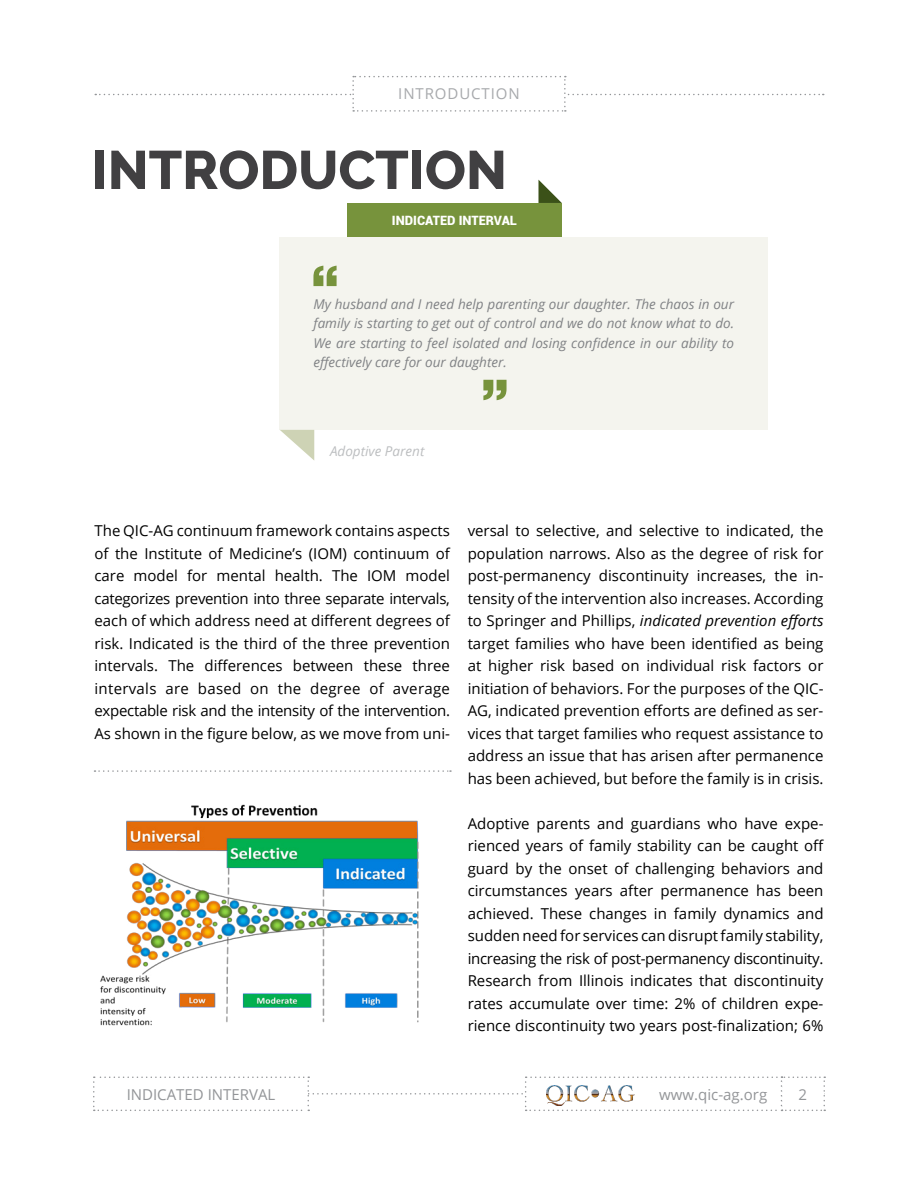
<style>
.page{position:relative;width:918px;height:1188px;background:#fff}
.page>*{position:absolute;margin:0;border:0;box-sizing:border-box;transform-origin:0 0}
.t1{font:800 54px "Raleway";color:#414042}
.t2{font:15px/22.5px "Open Sans";color:#000;text-align:justify}
.t3{font:15px "Open Sans";color:#939598}
.t4{font:15px "Open Sans";letter-spacing:.06em;color:#a7a9ac}
.t5{font:italic 13.5px/19.5px "Open Sans";color:#808285;text-align:justify}
.t6{font:italic 13.5px "Open Sans";color:#bcbec0}
.t7{font:900 12.9px "Roboto";color:#fff}
.s1{font-style:italic}
</style>
<div class="page">
<svg style="left:93px;top:1077px;width:732px;height:34px"></svg>
<img style="left:547px;top:1086px;width:87px;height:20px">
<svg style="left:95px;top:76px;width:729px;height:36px"></svg>
<img style="left:100px;top:804px;width:319px;height:222px">
<svg style="left:94px;top:770px;width:357px;height:2px"></svg>
<div style="left:347px;top:203px;width:215px;height:35px;background:#77933c"></div>
<svg style="left:538px;top:180px;width:24px;height:23px"></svg>
<div style="left:280px;top:238px;width:488px;height:192px;background:#f4f4ee"></div>
<svg style="left:313px;top:266px;width:24px;height:20px"></svg>
<svg style="left:483px;top:380px;width:24px;height:20px"></svg>
<svg style="left:280px;top:430px;width:34px;height:30px"></svg>
<p class="t4" style="left:398px;top:84px;width:123px">INTRODUCTION</p>
<h1 class="t1" style="left:92px;top:139px;width:417px">INTRODUCTION</h1>
<p class="t7" style="left:392px;top:211px;width:127px">INDICATED INTERVAL</p>
<p class="t5" style="left:313px;top:294px;width:422px">My husband and I need help parenting our daughter. The chaos in our family is starting to get out of control and we do not know what to do.<br>We are starting to feel isolated and losing confidence in our ability to effectively care for our daughter.</p>
<p class="t6" style="left:330px;top:442px;width:96px">Adoptive Parent</p>
<p class="t2" style="left:94px;top:519px;width:357px">The QIC-AG continuum framework contains aspects of the Institute of Medicine’s (IOM) continuum of care model for mental health. The IOM model categorizes prevention into three separate intervals, each of which address need at different degrees of risk. Indicated is the third of the three prevention intervals. The differences between these three intervals are based on the degree of average expectable risk and the intensity of the intervention.<br>As shown in the figure below, as we move from uni-</p>
<p class="t2" style="left:468px;top:519px;width:357px">versal to selective, and selective to indicated, the population narrows. Also as the degree of risk for post-permanency discontinuity increases, the in&shy;tensity of the intervention also increases. According to Springer and Phillips, <span class="s1">indicated prevention efforts </span>target families who have been identified as being at higher risk based on individual risk factors or initiation of behaviors. For the purposes of the QIC-AG, indicated prevention efforts are defined as ser&shy;vices that target families who request assistance to address an issue that has arisen after permanence has been achieved, but before the family is in crisis.</p>
<p class="t2" style="left:468px;top:812px;width:358px">Adoptive parents and guardians who have expe&shy;rienced years of family stability can be caught off guard by the onset of challenging behaviors and circumstances years after permanence has been achieved. These changes in family dynamics and sudden need for services can disrupt family stability, increasing the risk of post-permanency discontinuity.<br>Research from Illinois indicates that discontinuity rates accumulate over time: 2% of children expe&shy;rience discontinuity two years post-finalization; 6%</p>
<p class="t3" style="left:127px;top:1084px;width:150px">INDICATED INTERVAL</p>
<p class="t3" style="left:659px;top:1084px;width:109px">www.qic-ag.org</p>
<p class="t3" style="left:799px;top:1084px;width:10px">2</p>
</div>
